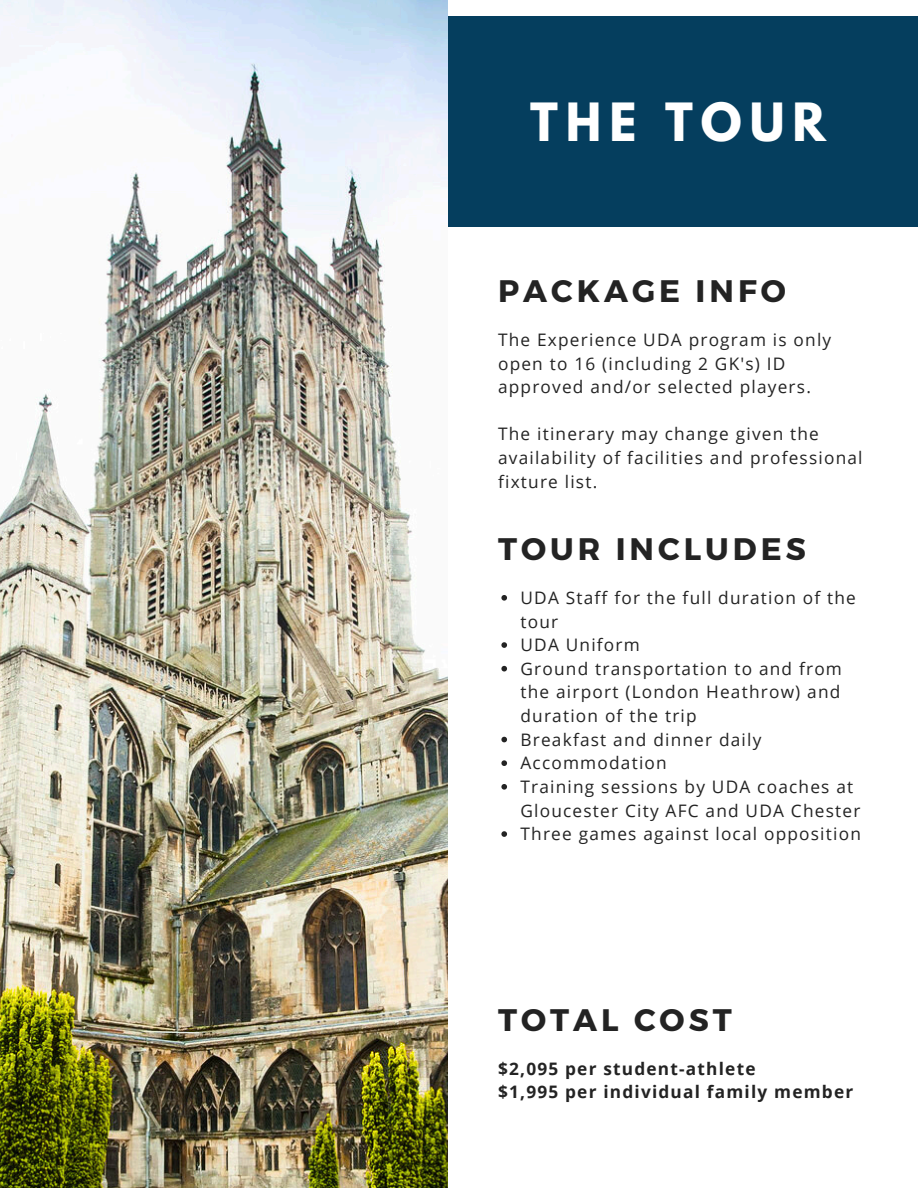
<style>
.page{position:relative;width:918px;height:1188px;background:#fff}
.page>*{position:absolute;margin:0;border:0;box-sizing:border-box;transform-origin:0 0}
.t1{font:700 46.65px "League Spartan";letter-spacing:.17em;color:#fff}
.t2{font:700 31.2px "Montserrat";letter-spacing:.13em;color:#232323}
.t3{font:17.25px/23.7px "Open Sans";letter-spacing:.07em;color:#232323}
.t4{font:700 17.25px/23.7px "Open Sans";letter-spacing:.07em;color:#232323}
</style>
<div class="page">
<div style="left:448px;top:16px;width:470px;height:211px;background:#053e5e"></div>
<img style="left:0;top:0;width:448px;height:1188px">
<svg style="left:501px;top:595px;width:6px;height:6px"></svg>
<svg style="left:501px;top:642px;width:6px;height:6px"></svg>
<svg style="left:501px;top:666px;width:6px;height:5px"></svg>
<svg style="left:501px;top:737px;width:6px;height:5px"></svg>
<svg style="left:501px;top:760px;width:6px;height:6px"></svg>
<svg style="left:501px;top:784px;width:6px;height:6px"></svg>
<svg style="left:501px;top:831px;width:6px;height:6px"></svg>
<p class="t1" style="left:530px;top:99px;width:297px">THE TOUR</p>
<h1 class="t2" style="left:498px;top:271px;width:289px">PACKAGE INFO</h1>
<h2 class="t3" style="left:498px;top:327px;width:335px">The Experience UDA program is only open to 16 (including 2 GK's) ID approved and/or selected players.</h2>
<p class="t3" style="left:498px;top:422px;width:366px">The itinerary may change given the availability of facilities and professional fixture list.</p>
<p class="t2" style="left:498px;top:529px;width:309px">TOUR INCLUDES</p>
<h2 class="t3" style="left:520px;top:585px;width:337px">UDA Staff for the full duration of the tour</h2>
<p class="t3" style="left:520px;top:633px;width:121px">UDA Uniform</p>
<p class="t3" style="left:520px;top:656px;width:323px;text-align:justify">Ground transportation to and from the airport (London Heathrow) and duration of the trip</p>
<p class="t3" style="left:520px;top:727px;width:243px">Breakfast and dinner daily</p>
<p class="t3" style="left:520px;top:751px;width:148px">Accommodation</p>
<p class="t3" style="left:520px;top:774px;width:341px">Training sessions by UDA coaches at<br>Gloucester City AFC and UDA Chester</p>
<p class="t3" style="left:520px;top:822px;width:342px">Three games against local opposition</p>
<p class="t2" style="left:498px;top:1000px;width:235px">TOTAL COST</p>
<h2 class="t4" style="left:498px;top:1056px;width:357px">$2,095 per student-athlete<br>$1,995 per individual family member</h2>
</div>
